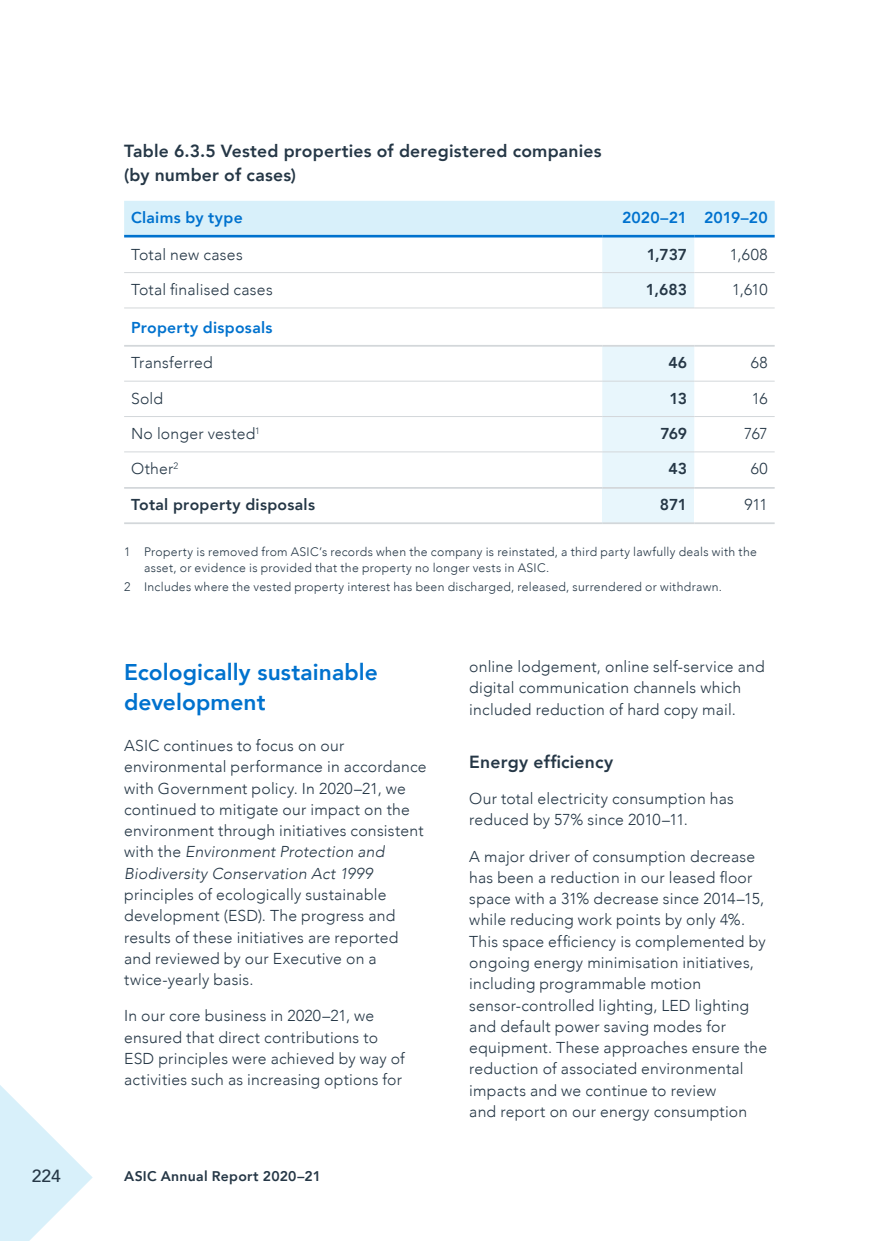
<style>
.page{position:relative;width:874px;height:1241px;background:#fff}
.page>*{position:absolute;margin:0;border:0;box-sizing:border-box;transform-origin:0 0}
.B_Head{font:800 22.75px/29.6px "Avenir";letter-spacing:.005em;color:#0072ce}
.Table_Heading{font:800 17.5px/23.6px "Avenir";letter-spacing:.01em;color:#253746}
.C_Head{font:800 17.5px "Avenir";letter-spacing:.015em;color:#253746}
.t1{font:500 17.5px "Avenir";color:#253746}
.body_copy{font:300 15.75px/21.3px "Avenir";letter-spacing:.015em;color:#253746}
.table_copy{font:300 15.75px "Avenir";letter-spacing:.015em;color:#253746}
.table_copy-2{font:800 15.75px "Avenir";letter-spacing:.015em;color:#253746}
.Table_Header{font:800 15.75px "Avenir";letter-spacing:.005em;color:#0072ce}
.table_subhead{font:800 15.75px "Avenir";letter-spacing:.015em;color:#0072ce}
.t2{font:800 14px "Avenir";letter-spacing:.02em;color:#253746}
.table_notes{font:300 12.25px/16.4px "Avenir";letter-spacing:.025em;color:#253746}
.s1{font-style:italic}
</style>
<div class="page">
<svg style="left:124px;top:201px;width:650px;height:286px"></svg>
<div style="left:124px;top:308px;width:650px;height:38px;background:#fff"></div>
<div style="left:602px;top:488px;width:92px;height:35px;background:#e8f6fc"></div>
<hr style="left:124px;top:235px;width:478px;height:2px;background:#0072ce">
<hr style="left:602px;top:235px;width:92px;height:2px;background:#0072ce">
<hr style="left:694px;top:235px;width:80px;height:2px;background:#0072ce">
<hr style="left:124px;top:272px;width:478px;height:1px;background:#d3d7da">
<hr style="left:602px;top:272px;width:92px;height:1px;background:#d3d7da">
<hr style="left:694px;top:272px;width:80px;height:1px;background:#d3d7da">
<hr style="left:124px;top:381px;width:478px;height:1px;background:#d3d7da">
<hr style="left:602px;top:381px;width:92px;height:1px;background:#d3d7da">
<hr style="left:694px;top:381px;width:80px;height:1px;background:#d3d7da">
<hr style="left:124px;top:416px;width:478px;height:1px;background:#d3d7da">
<hr style="left:602px;top:416px;width:92px;height:1px;background:#d3d7da">
<hr style="left:694px;top:416px;width:80px;height:1px;background:#d3d7da">
<hr style="left:124px;top:451px;width:478px;height:1px;background:#d3d7da">
<hr style="left:602px;top:451px;width:92px;height:1px;background:#d3d7da">
<hr style="left:694px;top:451px;width:80px;height:1px;background:#d3d7da">
<hr style="left:124px;top:487px;width:478px;height:1px;background:#d3d7da">
<hr style="left:602px;top:487px;width:92px;height:1px;background:#d3d7da">
<hr style="left:694px;top:487px;width:80px;height:1px;background:#d3d7da">
<hr style="left:124px;top:522px;width:478px;height:2px;background:#d3d7da">
<hr style="left:602px;top:522px;width:92px;height:2px;background:#d3d7da">
<hr style="left:694px;top:522px;width:80px;height:2px;background:#d3d7da">
<hr style="left:124px;top:307px;width:478px;height:1px;background:#d3d7da">
<hr style="left:602px;top:307px;width:92px;height:1px;background:#d3d7da">
<hr style="left:694px;top:307px;width:80px;height:1px;background:#d3d7da">
<hr style="left:124px;top:345px;width:478px;height:1px;background:#d3d7da">
<hr style="left:602px;top:345px;width:92px;height:1px;background:#d3d7da">
<hr style="left:694px;top:345px;width:80px;height:1px;background:#d3d7da">
<svg style="left:0;top:1085px;width:93px;height:155px"></svg>
<p class="Table_Heading" style="left:124px;top:139px;width:478px">Table 6.3.5 Vested properties of deregistered companies (by number of cases)</p>
<p class="Table_Header" style="left:131px;top:205px;width:113px">Claims by type</p>
<p class="Table_Header" style="left:621px;top:205px;width:67px">2020–21</p>
<p class="Table_Header" style="left:703px;top:205px;width:65px">2019–20</p>
<p class="table_copy" style="left:131px;top:245px;width:113px">Total new cases</p>
<p class="table_copy-2" style="left:646px;top:242px;width:42px">1,737</p>
<p class="table_copy" style="left:729px;top:245px;width:39px">1,608</p>
<p class="table_copy" style="left:131px;top:280px;width:143px">Total finalised cases</p>
<p class="table_copy-2" style="left:645px;top:277px;width:43px">1,683</p>
<p class="table_copy" style="left:731px;top:280px;width:37px">1,610</p>
<p class="table_subhead" style="left:131px;top:315px;width:143px">Property disposals</p>
<p class="table_copy" style="left:131px;top:353px;width:83px">Transferred</p>
<p class="table_copy-2" style="left:668px;top:350px;width:20px">46</p>
<p class="table_copy" style="left:750px;top:353px;width:18px">68</p>
<p class="table_copy" style="left:131px;top:389px;width:34px">Sold</p>
<p class="table_copy-2" style="left:669px;top:386px;width:19px">13</p>
<p class="table_copy" style="left:751px;top:389px;width:17px">16</p>
<p class="table_copy" style="left:131px;top:424px;width:130px">No longer vested<sup>1</sup></p>
<p class="table_copy-2" style="left:660px;top:421px;width:28px">769</p>
<p class="table_copy" style="left:744px;top:424px;width:25px">767</p>
<p class="table_copy" style="left:131px;top:459px;width:49px">Other<sup>2</sup></p>
<p class="table_copy-2" style="left:668px;top:456px;width:20px">43</p>
<p class="table_copy" style="left:750px;top:459px;width:18px">60</p>
<p class="table_copy-2" style="left:131px;top:492px;width:185px">Total property disposals</p>
<p class="table_copy-2" style="left:659px;top:492px;width:29px">871</p>
<p class="table_copy" style="left:744px;top:495px;width:25px">911</p>
<p class="table_notes" style="left:144px;top:543px;width:614px;text-indent:-20px">1 Property is removed from ASIC’s records when the company is reinstated, a third party lawfully deals with the asset, or evidence is provided that the property no longer vests in ASIC.</p>
<p class="table_notes" style="left:124px;top:578px;width:599px">2 Includes where the vested property interest has been discharged, released, surrendered or withdrawn.</p>
<h2 class="B_Head" style="left:124px;top:657px;width:255px">Ecologically sustainable development</h2>
<p class="body_copy" style="left:124px;top:734px;width:304px">ASIC continues to focus on our environmental performance in accordance with Government policy. In 2020–21, we continued to mitigate our impact on the environment through initiatives consistent with the <span class="s1">Environment Protection and Biodiversity Conservation Act 1999 </span>principles of ecologically sustainable development (ESD). The progress and results of these initiatives are reported and reviewed by our Executive on a twice-yearly basis.</p>
<p class="body_copy" style="left:124px;top:1004px;width:282px">In our core business in 2020–21, we ensured that direct contributions to ESD principles were achieved by way of activities such as increasing options for</p>
<p class="t1" style="left:32px;top:1160px;width:31px">224</p>
<p class="t2" style="left:124px;top:1164px;width:198px">ASIC Annual Report 2020–21</p>
<p class="body_copy" style="left:469px;top:655px;width:297px">online lodgement, online self-service and digital communication channels which included reduction of hard copy mail.</p>
<h3 class="C_Head" style="left:469px;top:748px;width:145px">Energy efficiency</h3>
<p class="body_copy" style="left:469px;top:788px;width:266px">Our total electricity consumption has reduced by 57% since 2010–11.</p>
<p class="body_copy" style="left:469px;top:845px;width:299px">A major driver of consumption decrease has been a reduction in our leased floor space with a 31% decrease since 2014–15, while reducing work points by only 4%.<br>This space efficiency is complemented by ongoing energy minimisation initiatives, including programmable motion sensor-controlled lighting, LED lighting and default power saving modes for equipment. These approaches ensure the reduction of associated environmental impacts and we continue to review<br>and report on our energy consumption</p>
</div>
